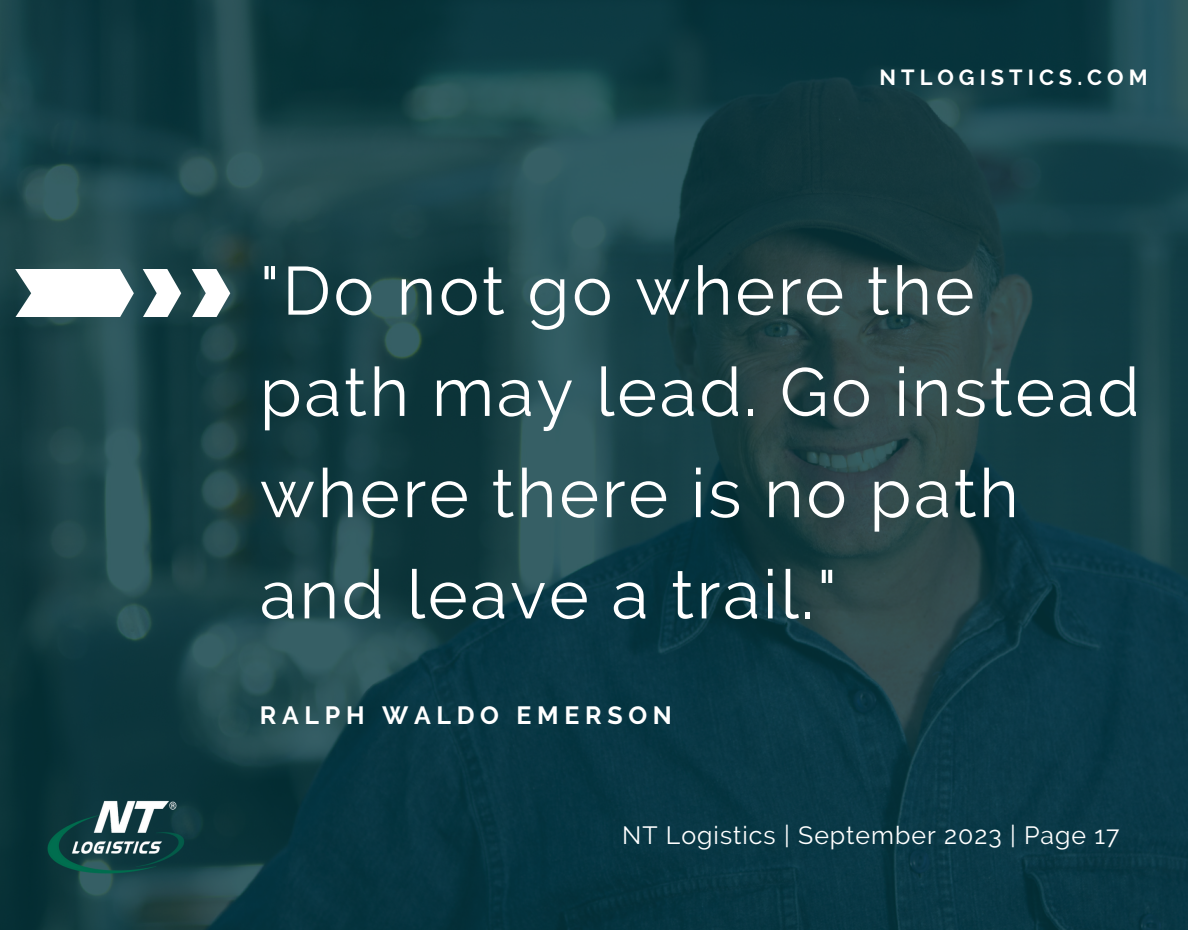
<style>
.page{position:relative;width:1188px;height:930px;background:#fff}
.page>*{position:absolute;margin:0;border:0;box-sizing:border-box;transform-origin:0 0}
.t1{font:67.8px/101.1px "Raleway";letter-spacing:.04em;color:#fff}
.t2{font:24.9px "Raleway";letter-spacing:.04em;color:#fff}
.t3{font:700 24.9px "Raleway";letter-spacing:.23em;color:#fff}
.t4{font:700 21.75px "Raleway";letter-spacing:.23em;color:#fff}
</style>
<div class="page">
<img style="left:0;top:0;width:1188px;height:929px">
<svg style="left:0;top:269px;width:34px;height:48px"></svg>
<svg style="left:79px;top:269px;width:151px;height:48px"></svg>
<div style="left:34px;top:269px;width:45px;height:48px;background:#fff"></div>
<img style="left:22px;top:769px;width:191px;height:134px">
<h1 class="t4" style="left:880px;top:64px;width:269px">NTLOGISTICS.COM</h1>
<p class="t1" style="left:260px;top:240px;width:881px">"Do not go where the path may lead. Go instead where there is no path and leave a trail."</p>
<p class="t3" style="left:260px;top:700px;width:414px">RALPH WALDO EMERSON</p>
<h2 class="t2" style="left:622px;top:819px;width:499px">NT Logistics | September 2023 | Page 17</h2>
</div>
